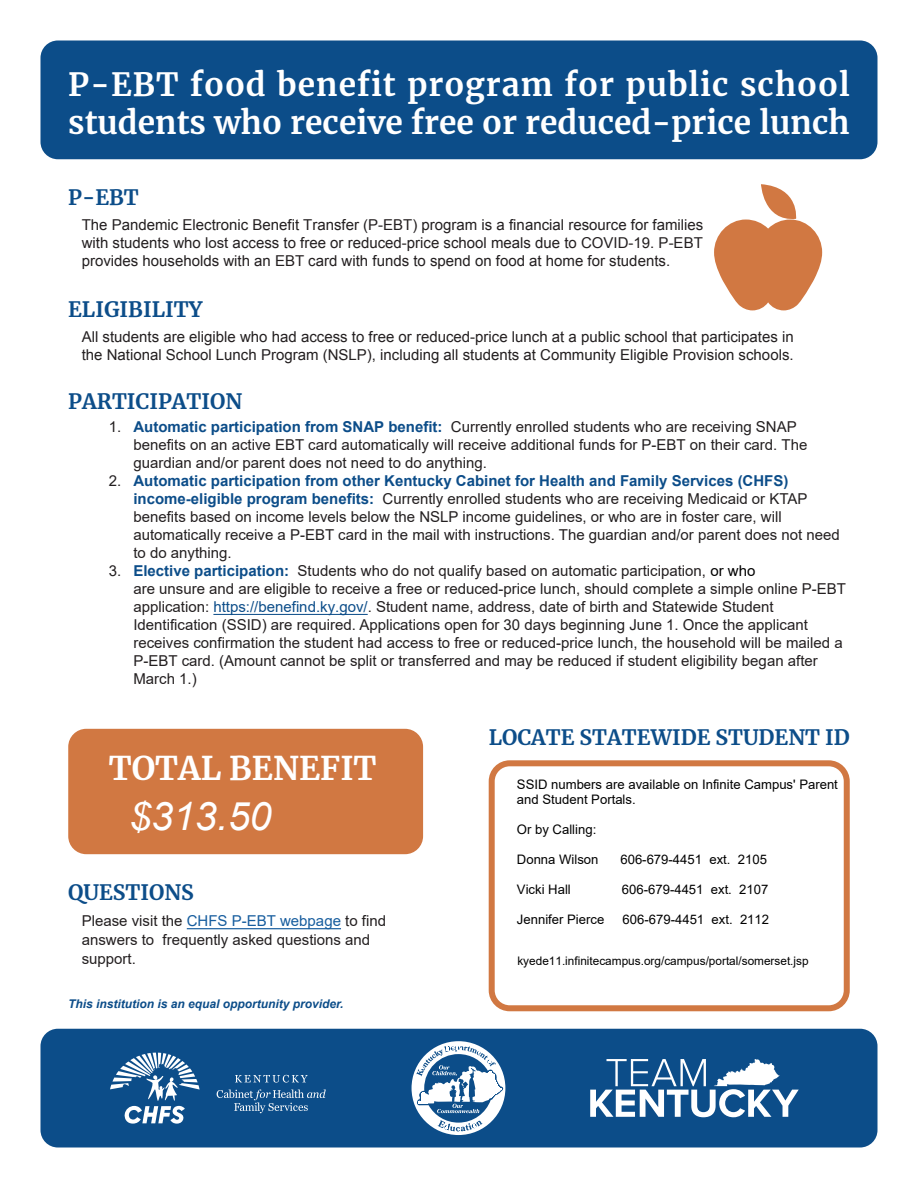
<style>
.page{position:relative;width:918px;height:1188px;background:#fff}
.page>*{position:absolute;margin:0;border:0;box-sizing:border-box;transform-origin:0 0}
.t1{font:italic 39.3px "Arial";color:#fff}
.t2{font:700 32.4px "Merriweather";color:#fff}
.t3{font:700 31.65px/38.1px "Merriweather";color:#fff}
.t4{font:700 21px "Merriweather";color:#0c4d89}
.t5{font:15px/18px "Arial";color:#231f20}
.t6{font:13.05px/15.1px "Arial";color:#000}
.t7{font:italic 700 12px "Arial";color:#0c4d89}
.t8{font:11.85px "Arial";color:#000}
.s1{font-weight:700;color:#0c4d89}
.s2{color:#000}
.s3{color:#0c4d89}
.s4{color:#175d9e}
</style>
<div class="page">
<div style="left:40px;top:1029px;width:837px;height:119px;background:#0c4d89;border-radius:17px"></div>
<div style="left:40px;top:40px;width:837px;height:119px;background:#0c4d89;border-radius:17px"></div>
<svg style="left:412px;top:1041px;width:93px;height:94px"></svg>
<svg style="left:590px;top:1059px;width:209px;height:58px"></svg>
<svg style="left:217px;top:1090px;width:109px;height:23px"></svg>
<svg style="left:110px;top:1053px;width:90px;height:71px"></svg>
<svg style="left:235px;top:1075px;width:73px;height:8px"></svg>
<div style="left:489px;top:760px;width:361px;height:251px;border:6px solid #d17842;border-radius:18px"></div>
<div style="left:68px;top:729px;width:355px;height:125px;background:#d17842;border-radius:18px"></div>
<svg style="left:714px;top:184px;width:108px;height:126px"></svg>
<hr style="left:187px;top:928px;width:154px;height:1px;background:#175d9e">
<hr style="left:213px;top:614px;width:155px;height:1px;background:#0c4d89">
<p class="t3" style="left:68px;top:64px;width:783px">P-EBT food benefit program for public school students who receive free or reduced-price lunch</p>
<p class="t4" style="left:68px;top:183px;width:72px">P-EBT</p>
<p class="t5" style="left:82px;top:215px;width:623px;text-align:justify">The Pandemic Electronic Benefit Transfer (P-EBT) program is a financial resource for families with students who lost access to free or reduced-price school meals due to COVID-19. P-EBT provides households with an EBT card with funds to spend on food at home for students.</p>
<p class="t4" style="left:68px;top:295px;width:136px">ELIGIBILITY</p>
<p class="t5" style="left:82px;top:328px;width:713px">All students are eligible who had access to free or reduced-price lunch at a public school that participates in the National School Lunch Program (NSLP), including all students at Community Eligible Provision schools.</p>
<p class="t4" style="left:68px;top:387px;width:176px">PARTICIPATION</p>
<p class="t5" style="left:133px;top:418px;width:676px;text-indent:-24px">1. <span class="s1">Automatic participation from SNAP benefit:</span> Currently enrolled students who are receiving SNAP benefits on an active EBT card automatically will receive additional funds for P-EBT on their card. The guardian and/or parent does not need to do anything.</p>
<p class="t5" style="left:133px;top:472px;width:708px;text-indent:-24px">2. <span class="s1">Automatic participation from other Kentucky Cabinet for Health and Family Services (CHFS) income-eligible program benefits:</span> Currently enrolled students who are receiving Medicaid or KTAP benefits based on income levels below the NSLP income guidelines, or who are in foster care, will automatically receive a P-EBT card in the mail with instructions. The guardian and/or parent does not need to do anything.</p>
<p class="t5" style="left:133px;top:562px;width:714px;text-indent:-24px">3. <span class="s1">Elective participation:</span> Students who do not qualify based on automatic participation, <span class="s2">or who<br></span>are unsure and are eligible to receive a free or reduced-price lunch, should complete a simple online P-EBT application: <span class="s3">https://benefind.ky.gov/</span>. Student name, address, date of birth and Statewide Student Identification (SSID) are required. Applications open for 30 days beginning June 1. Once the applicant receives confirmation the student had access to free or reduced-price lunch, the household will be mailed a P-EBT card. (Amount cannot be split or transferred and may be reduced if student eligibility began after March 1.)</p>
<p class="t2" style="left:109px;top:746px;width:269px">TOTAL BENEFIT</p>
<p class="t1" style="left:129px;top:791px;width:143px">$313.50</p>
<p class="t4" style="left:68px;top:878px;width:127px">QUESTIONS</p>
<p class="t5" style="left:82px;top:911px;width:306px;line-height:18.9px">Please visit the <span class="s4">CHFS P-EBT webpage</span> to find answers to frequently asked questions and support.</p>
<p class="t7" style="left:68px;top:996px;width:277px">This institution is an equal opportunity provider.</p>
<p class="t4" style="left:489px;top:722px;width:363px">LOCATE STATEWIDE STUDENT ID</p>
<p class="t6" style="left:517px;top:777px;width:323px">SSID numbers are available on Infinite Campus' Parent and Student Portals.</p>
<p class="t6" style="left:517px;top:822px;width:81px">Or by Calling:</p>
<p class="t6" style="left:517px;top:852px;width:83px">Donna Wilson</p>
<p class="t6" style="left:620px;top:852px;width:148px">606-679-4451 ext. 2105</p>
<p class="t6" style="left:517px;top:882px;width:55px">Vicki Hall</p>
<p class="t6" style="left:622px;top:882px;width:148px">606-679-4451 ext. 2107</p>
<p class="t6" style="left:517px;top:912px;width:89px">Jennifer Pierce</p>
<p class="t6" style="left:623px;top:912px;width:148px">606-679-4451 ext. 2112</p>
<p class="t8" style="left:517px;top:952px;width:293px">kyede11.infinitecampus.org/campus/portal/somerset.jsp</p>
</div>
